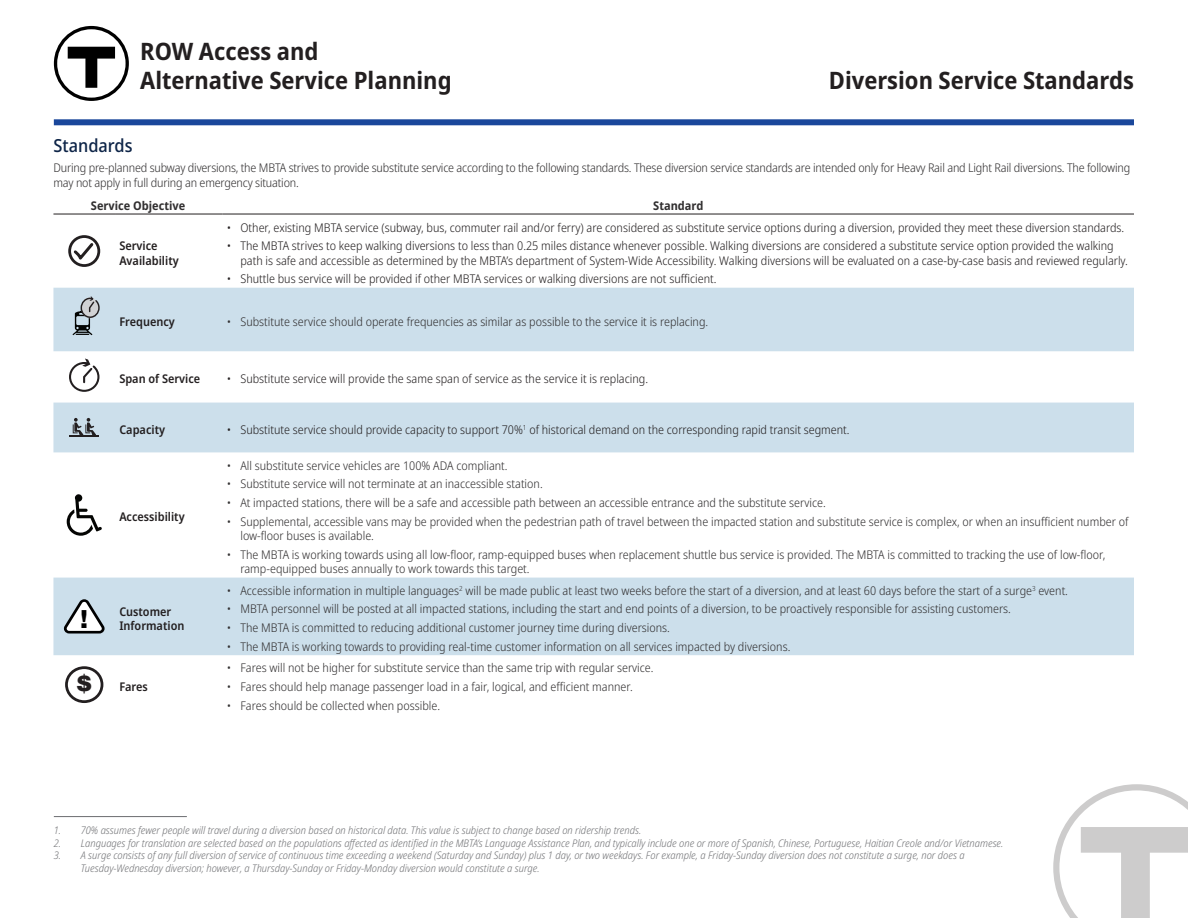
<style>
.page{position:relative;width:1188px;height:918px;background:#fff}
.page>*{position:absolute;margin:0;border:0;box-sizing:border-box;transform-origin:0 0}
.t1{font:800 25.05px "Helvetica Neue LT Pro";color:#000;scale:1.07 1}
.t2{font:700 semi-condensed 24px/28.8px "Noto Sans";color:#231f20}
.t3{font:900 21.3px "Helvetica Neue LT Pro";color:#231f20;scale:1.04 1}
.t4{font:500 semi-condensed 18px "Noto Sans";color:#0e2548}
.t5{font:300 semi-condensed 12px/14.4px "Noto Sans";color:#312f30}
.t6{font:300 semi-condensed 12px/14.4px "Noto Sans";color:#231f20}
.t7{font:600 semi-condensed 12px/14.4px "Noto Sans";color:#231f20}
.t8{font:700 semi-condensed 12px "Noto Sans";color:#312f30}
.t9{font:italic 300 semi-condensed 10.5px/12.6px "Noto Sans";color:#737477}
</style>
<div class="page">
<svg style="left:1053px;top:784px;width:135px;height:134px"></svg>
<svg style="left:53px;top:288px;width:1081px;height:367px"></svg>
<div style="left:53px;top:403px;width:1081px;height:49px;background:#ccdfeb"></div>
<hr style="left:53px;top:214px;width:62px;height:1px;background:#231f20">
<hr style="left:115px;top:214px;width:108px;height:1px;background:#231f20">
<hr style="left:223px;top:214px;width:911px;height:1px;background:#231f20">
<div style="left:68px;top:235px;width:32px;height:32px;border:3px solid #231f20;border-radius:50%"></div>
<svg style="left:72px;top:240px;width:24px;height:24px"></svg>
<svg style="left:73px;top:296px;width:27px;height:39px"></svg>
<svg style="left:68px;top:358px;width:33px;height:35px"></svg>
<hr style="left:69px;top:435px;width:30px;height:1px;background:#231f20">
<svg style="left:73px;top:418px;width:23px;height:17px"></svg>
<hr style="left:69px;top:436px;width:30px;height:1px;background:#231f20">
<svg style="left:67px;top:494px;width:35px;height:42px"></svg>
<svg style="left:63px;top:599px;width:43px;height:35px"></svg>
<div style="left:65px;top:666px;width:38px;height:37px;border:3px solid #231f20;border-radius:50%"></div>
<div style="left:54px;top:119px;width:1080px;height:6px;background:#1a479b"></div>
<hr style="left:54px;top:816px;width:133px;height:1px;background:#6c6d70">
<svg style="left:54px;top:26px;width:75px;height:75px"></svg>
<h1 class="t2" style="left:140px;top:38px;width:313px">ROW Access and<br>Alternative Service Planning</h1>
<h1 class="t2" style="left:829px;top:66px;width:307px">Diversion Service Standards</h1>
<h2 class="t4" style="left:53px;top:133px;width:81px">Standards</h2>
<p class="t5" style="left:53px;top:161px;width:1078px">During pre-planned subway diversions, the MBTA strives to provide substitute service according to the following standards. These diversion service standards are intended only for Heavy Rail and Light Rail diversions. The following may not apply in full during an emergency situation.</p>
<p class="t8" style="left:91px;top:197px;width:96px">Service Objective</p>
<p class="t8" style="left:653px;top:197px;width:52px">Standard</p>
<p class="t7" style="left:119px;top:239px;width:61px">Service<br>Availability</p>
<p class="t6" style="left:227px;top:220px;width:899px">• Other, existing MBTA service (subway, bus, commuter rail and/or ferry) are considered as substitute service options during a diversion, provided they meet these diversion standards.</p>
<p class="t6" style="left:240px;top:239px;width:889px;text-indent:-14px">• The MBTA strives to keep walking diversions to less than 0.25 miles distance whenever possible. Walking diversions are considered a substitute service option provided the walking path is safe and accessible as determined by the MBTA’s department of System-Wide Accessibility. Walking diversions will be evaluated on a case-by-case basis and reviewed regularly.</p>
<p class="t6" style="left:227px;top:272px;width:491px">• Shuttle bus service will be provided if other MBTA services or walking diversions are not sufficient.</p>
<p class="t7" style="left:119px;top:315px;width:57px">Frequency</p>
<p class="t5" style="left:227px;top:315px;width:483px">• Substitute service should operate frequencies as similar as possible to the service it is replacing.</p>
<p class="t7" style="left:119px;top:372px;width:82px">Span of Service</p>
<p class="t6" style="left:227px;top:372px;width:423px">• Substitute service will provide the same span of service as the service it is replacing.</p>
<p class="t7" style="left:119px;top:423px;width:47px">Capacity</p>
<p class="t6" style="left:227px;top:423px;width:624px">• Substitute service should provide capacity to support 70%<sup>1</sup> of historical demand on the corresponding rapid transit segment.</p>
<p class="t7" style="left:119px;top:510px;width:67px">Accessibility</p>
<h1 class="t1" style="left:80px;top:604px;width:9px">!</h1>
<p class="t7" style="left:119px;top:604px;width:67px">Customer<br>Information</p>
<h3 class="t3" style="left:77px;top:671px;width:16px">$</h3>
<p class="t7" style="left:119px;top:680px;width:30px">Fares</p>
<p class="t5" style="left:227px;top:458px;width:282px">• All substitute service vehicles are 100% ADA compliant.</p>
<p class="t5" style="left:227px;top:477px;width:317px">• Substitute service will not terminate at an inaccessible station.</p>
<p class="t5" style="left:227px;top:496px;width:600px">• At impacted stations, there will be a safe and accessible path between an accessible entrance and the substitute service.</p>
<p class="t5" style="left:240px;top:514px;width:890px;text-indent:-14px">• Supplemental, accessible vans may be provided when the pedestrian path of travel between the impacted station and substitute service is complex, or when an insufficient number of low-floor buses is available.</p>
<p class="t5" style="left:240px;top:548px;width:866px;text-indent:-14px">• The MBTA is working towards using all low-floor, ramp-equipped buses when replacement shuttle bus service is provided. The MBTA is committed to tracking the use of low-floor, ramp-equipped buses annually to work towards this target.</p>
<p class="t5" style="left:227px;top:583px;width:843px">• Accessible information in multiple languages<sup>2</sup> will be made public at least two weeks before the start of a diversion, and at least 60 days before the start of a surge<sup>3</sup> event.</p>
<p class="t5" style="left:227px;top:602px;width:786px">• MBTA personnel will be posted at all impacted stations, including the start and end points of a diversion, to be proactively responsible for assisting customers.</p>
<p class="t5" style="left:227px;top:621px;width:445px">• The MBTA is committed to reducing additional customer journey time during diversions.</p>
<p class="t5" style="left:227px;top:640px;width:565px">• The MBTA is working towards to providing real-time customer information on all services impacted by diversions.</p>
<p class="t5" style="left:227px;top:661px;width:428px">• Fares will not be higher for substitute service than the same trip with regular service.</p>
<p class="t5" style="left:227px;top:680px;width:407px">• Fares should help manage passenger load in a fair, logical, and efficient manner.</p>
<p class="t5" style="left:227px;top:699px;width:215px">• Fares should be collected when possible.</p>
<p class="t9" style="left:54px;top:824px;width:589px">1. 70% assumes fewer people will travel during a diversion based on historical data. This value is subject to change based on ridership trends.</p>
<p class="t9" style="left:54px;top:837px;width:951px">2. Languages for translation are selected based on the populations affected as identified in the MBTA’s Language Assistance Plan, and typically include one or more of Spanish, Chinese, Portuguese, Haitian Creole and/or Vietnamese.</p>
<p class="t9" style="left:81px;top:850px;width:885px;text-indent:-27px">3. A surge consists of any full diversion of service of continuous time exceeding a weekend (Saturday and Sunday) plus 1 day, or two weekdays. For example, a Friday-Sunday diversion does not constitute a surge, nor does a<br>Tuesday-Wednesday diversion; however, a Thursday-Sunday or Friday-Monday diversion would constitute a surge.</p>
</div>
